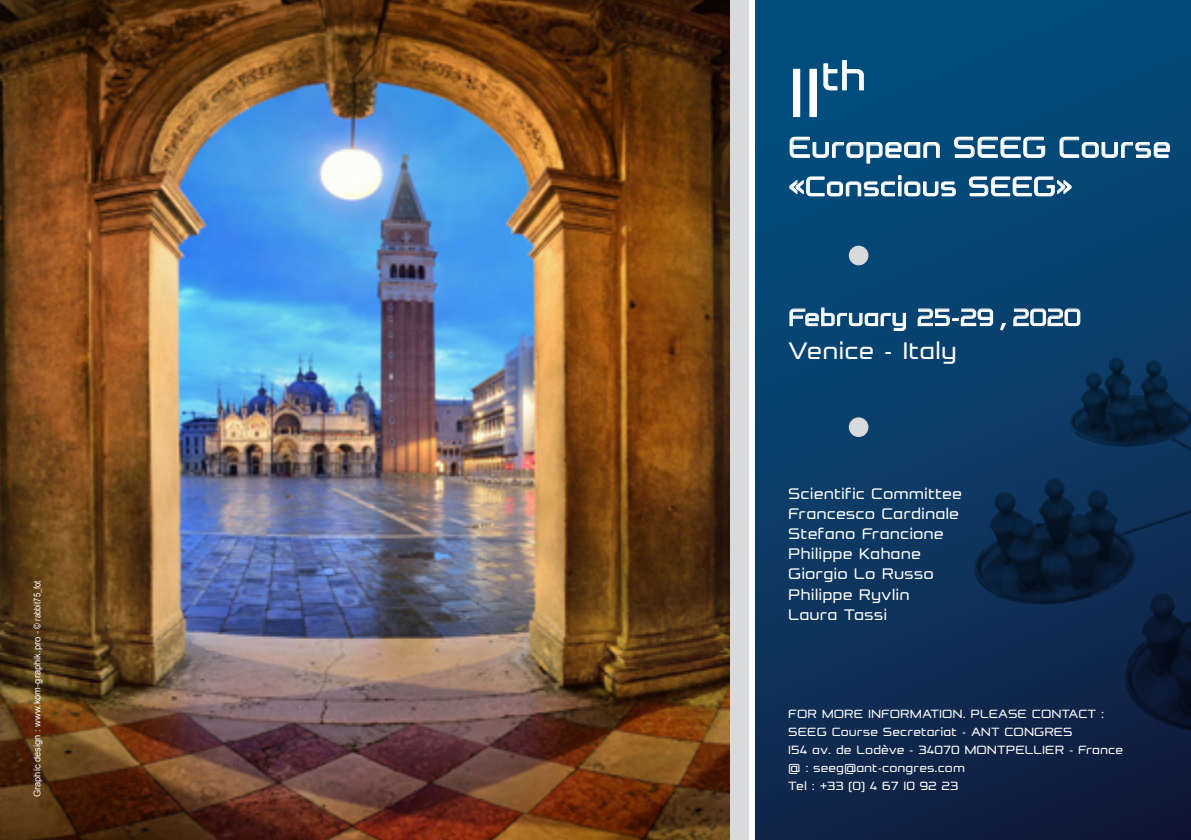
<style>
.page{position:relative;width:1191px;height:840px;background:#fff}
.page>*{position:absolute;margin:0;border:0;box-sizing:border-box;transform-origin:0 0}
.t1{font:80px "Formation Sans";color:#fff}
.t2{font:34px "Formation Sans";color:#fff}
.t3{font:32px "Formation Sans";color:#fff}
.t4{font:28px/33.6px "Formation Sans";color:#fff}
.t5{font:18px/20px "Formation Sans";color:#fff}
.t6{font:14px/18px "Formation Sans";color:#fff}
.t7{font:9.4px "Arial";color:#fff}
.s1{font-family:"Arial Narrow"}
</style>
<div class="page">
<svg style="left:755px;top:0;width:436px;height:839px;background:#093760"></svg>
<div style="left:793px;top:69px;width:7px;height:48px;border:1px solid #fff"></div>
<svg style="left:823px;top:60px;width:41px;height:30px"></svg>
<svg style="left:789px;top:137px;width:151px;height:27px;background:#2e6a91"></svg>
<svg style="left:954px;top:137px;width:91px;height:21px;background:#467a9c"></svg>
<svg style="left:1059px;top:137px;width:111px;height:21px;background:#3c6f94"></svg>
<svg style="left:789px;top:175px;width:167px;height:21px;background:#387095"></svg>
<svg style="left:969px;top:176px;width:102px;height:20px;background:#47789a"></svg>
<svg style="left:789px;top:307px;width:117px;height:24px;background:#386a8e"></svg>
<svg style="left:917px;top:308px;width:76px;height:18px"></svg>
<svg style="left:1000px;top:323px;width:6px;height:7px"></svg>
<svg style="left:1013px;top:308px;width:67px;height:18px"></svg>
<img style="left:0;top:0;width:730px;height:839px">
<div style="left:730px;top:0;width:18px;height:839px;background:#d9dadb"></div>
<div style="left:849px;top:245px;width:19px;height:20px;background:#d9dadb;border-radius:50%"></div>
<div style="left:849px;top:417px;width:19px;height:20px;background:#d9dadb;border-radius:50%"></div>
<p class="t7" style="left:31px;top:796px;width:218px;rotate:-90deg">Graphic design : www.kom-graphik.pro - <span class="s1">© rabbit75_fot</span></p>
<h1 class="t1" style="left:788px;top:48px;width:79px">11<sup>th</sup></h1>
<h2 class="t2" style="left:788px;top:128px;width:384px">European SEEG Course</h2>
<h3 class="t3" style="left:788px;top:168px;width:286px">«Conscious SEEG»</h3>
<h3 class="t4" style="left:788px;top:300px;width:294px">February 25-29 , 2020<br>Venice - Italy</h3>
<p class="t5" style="left:788px;top:484px;width:175px">Scientific Committee<br>Francesco Cardinale<br>Stefano Francione<br>Philippe Kahane<br>Giorgio Lo Russo<br>Philippe Ryvlin<br>Laura Tassi</p>
<p class="t6" style="left:788px;top:704px;width:336px">FOR MORE INFORMATION. PLEASE CONTACT :<br>SEEG Course Secretariat - ANT CONGRES<br>154 av. de Lodève - 34070 MONTPELLIER - France @ : seeg@ant-congres.com<br>Tel : +33 (0) 4 67 10 92 23</p>
</div>
